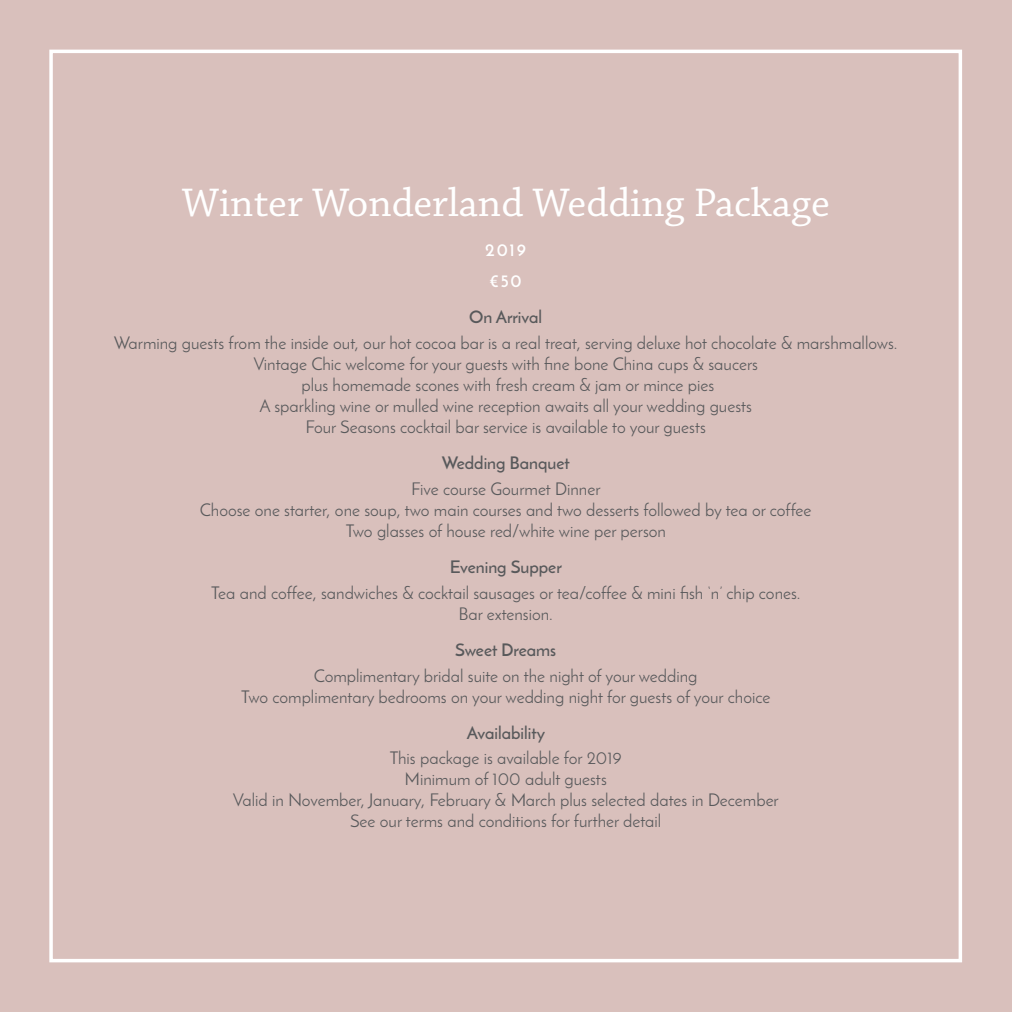
<style>
.page{position:relative;width:1012px;height:1012px;background:#d9c0bc}
.page>*{position:absolute;margin:0;border:0;box-sizing:border-box;transform-origin:0 0}
.t1{font:42px "Chaparral Pro";color:#fff}
.t2{font:17.5px/21px "Josefin Sans";color:#58595b;text-align:center}
.t3{font:600 17.5px "Josefin Sans";color:#58595b}
.t4{font:700 17.5px/31px "Josefin Sans";letter-spacing:.1em;color:#fff}
</style>
<div class="page">
<div style="left:49px;top:50px;width:913px;height:912px;border:4px solid #fff"></div>
<h1 class="t1" style="left:182px;top:179px;width:649px">Winter Wonderland Wedding Package</h1>
<p class="t4" style="left:485px;top:235px;width:42px">2019 €50</p>
<p class="t3" style="left:469px;top:306px;width:74px">On Arrival</p>
<p class="t2" style="left:114px;top:332px;width:785px">Warming guests from the inside out, our hot cocoa bar is a real treat, serving deluxe hot chocolate &amp; marshmallows.<br>Vintage Chic welcome for your guests with fine bone China cups &amp; saucers<br>plus homemade scones with fresh cream &amp; jam or mince pies<br>A sparkling wine or mulled wine reception awaits all your wedding guests<br>Four Seasons cocktail bar service is available to your guests</p>
<p class="t3" style="left:442px;top:452px;width:130px">Wedding Banquet</p>
<p class="t2" style="left:200px;top:478px;width:613px">Five course Gourmet Dinner<br>Choose one starter, one soup, two main courses and two desserts followed by tea or coffee<br>Two glasses of house red/white wine per person</p>
<p class="t3" style="left:450px;top:556px;width:113px">Evening Supper</p>
<p class="t2" style="left:211px;top:582px;width:591px">Tea and coffee, sandwiches &amp; cocktail sausages or tea/coffee &amp; mini fish ‘n’ chip cones.<br>Bar extension.</p>
<p class="t3" style="left:455px;top:639px;width:102px">Sweet Dreams</p>
<p class="t2" style="left:241px;top:665px;width:531px">Complimentary bridal suite on the night of your wedding<br>Two complimentary bedrooms on your wedding night for guests of your choice</p>
<p class="t3" style="left:467px;top:721px;width:80px">Availability</p>
<p class="t2" style="left:233px;top:748px;width:547px">This package is available for 2019<br>Minimum of 100 adult guests<br>Valid in November, January, February &amp; March plus selected dates in December See our terms and conditions for further detail</p>
</div>
